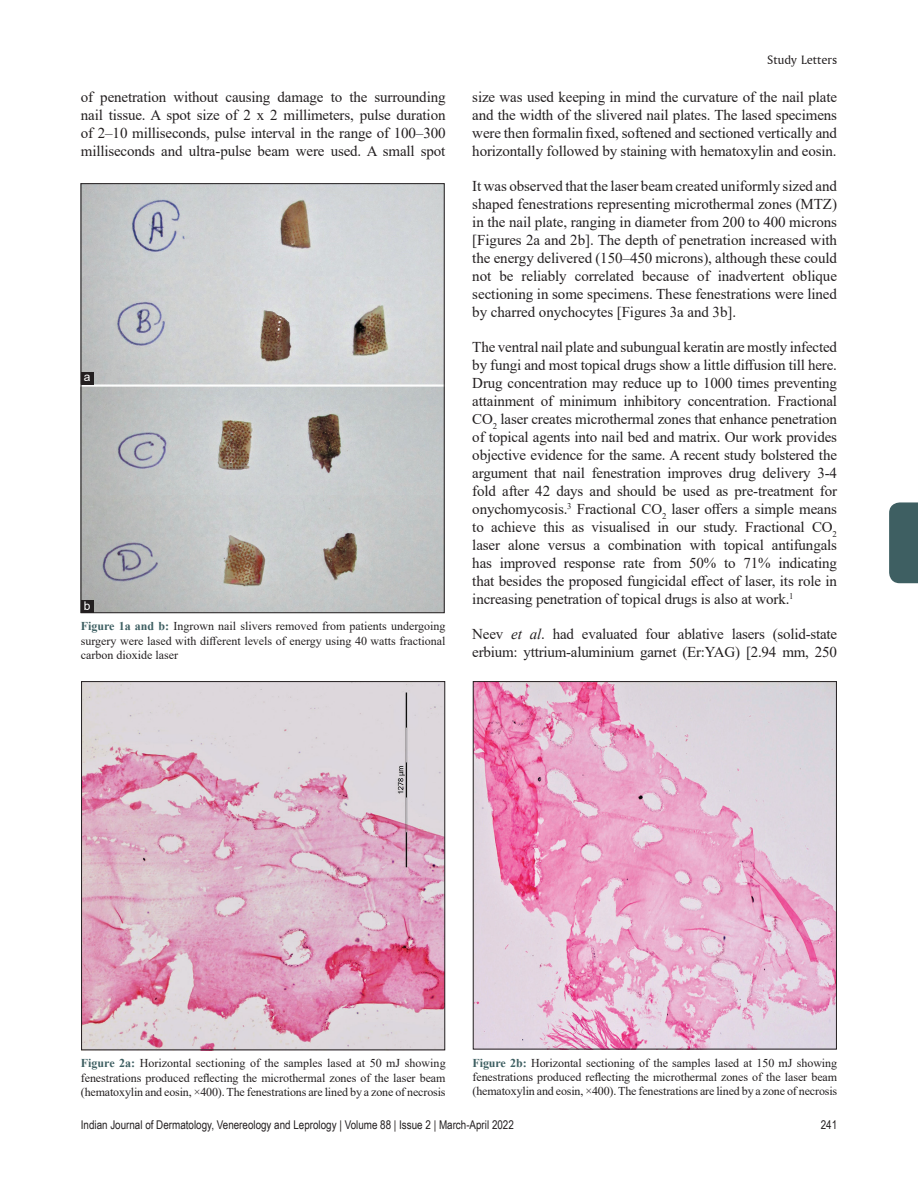
<style>
.page{position:relative;width:918px;height:1188px;background:#fff}
.page>*{position:absolute;margin:0;border:0;box-sizing:border-box;transform-origin:0 0}
.TX{font:15px/18px "Times New Roman";letter-spacing:-.01em;color:#231f20;text-align:justify}
.t1{font:12.75px "Amerigo BT Roman A";color:#231f20}
.FGC{font:12px/14.4px "Times New Roman";letter-spacing:-.01em;color:#231f20;text-align:justify}
.t2{font:12px "Arial Narrow";color:#231f20}
.LABEL{font:12px "Arial";color:#fff}
.s1{font-style:italic}
.s2{font-weight:700;color:#3e5f62}
</style>
<div class="page">
<div style="left:889px;top:502px;width:29px;height:81px;background:#3e5f62"></div>
<img style="left:83px;top:185px;width:359px;height:426px">
<div style="left:81px;top:372px;width:13px;height:13px;background:#231f20"></div>
<div style="left:81px;top:600px;width:13px;height:13px;background:#231f20"></div>
<img style="left:83px;top:683px;width:360px;height:365px">
<div style="left:81px;top:681px;width:364px;height:369px;border:1px solid #231f20"></div>
<img style="left:475px;top:683px;width:360px;height:364px">
<div style="left:473px;top:681px;width:364px;height:368px;border:1px solid #231f20"></div>
<p class="t1" style="left:767px;top:52px;width:71px">Study Letters</p>
<p class="TX" style="left:81px;top:88px;width:366px">of penetration without causing damage to the surrounding nail tissue. A spot size of 2 x 2 millimeters, pulse duration of 2–10 milliseconds, pulse interval in the range of 100–300 milliseconds and ultra-pulse beam were used. A small spot</p>
<p class="TX" style="left:472px;top:88px;width:366px">size was used keeping in mind the curvature of the nail plate and the width of the slivered nail plates. The lased specimens were then formalin fixed, softened and sectioned vertically and horizontally followed by staining with hematoxylin and eosin.</p>
<p class="TX" style="left:472px;top:177px;width:366px">It was observed that the laser beam created uniformly sized and shaped fenestrations representing microthermal zones (MTZ) in the nail plate, ranging in diameter from 200 to 400 microns [Figures 2a and 2b]. The depth of penetration increased with the energy delivered (150–450 microns), although these could not be reliably correlated because of inadvertent oblique sectioning in some specimens. These fenestrations were lined by charred onychocytes [Figures 3a and 3b].</p>
<p class="TX" style="left:472px;top:338px;width:366px">The ventral nail plate and subungual keratin are mostly infected by fungi and most topical drugs show a little diffusion till here.<br>Drug concentration may reduce up to 1000 times preventing attainment of minimum inhibitory concentration. Fractional CO<sub>2</sub> laser creates microthermal zones that enhance penetration of topical agents into nail bed and matrix. Our work provides objective evidence for the same. A recent study bolstered the argument that nail fenestration improves drug delivery 3-4 fold after 42 days and should be used as pre-treatment for onychomycosis.<sup>3</sup> Fractional CO<sub>2</sub> laser offers a simple means to achieve this as visualised in our study. Fractional CO<sub>2 </sub>laser alone versus a combination with topical antifungals has improved response rate from 50% to 71% indicating that besides the proposed fungicidal effect of laser, its role in increasing penetration of topical drugs is also at work.<sup>1</sup></p>
<p class="TX" style="left:472px;top:625px;width:366px">Neev <span class="s1">et al</span>. had evaluated four ablative lasers (solid-state erbium: yttrium-aluminium garnet (Er:YAG) [2.94 mm, 250</p>
<p class="LABEL" style="left:84px;top:369px;width:8px">a</p>
<p class="LABEL" style="left:84px;top:597px;width:8px">b</p>
<p class="FGC" style="left:81px;top:619px;width:366px"><span class="s2">Figure 1a and b:</span> Ingrown nail slivers removed from patients undergoing surgery were lased with different levels of energy using 40 watts fractional carbon dioxide laser</p>
<p class="FGC" style="left:81px;top:1056px;width:366px"><span class="s2">Figure 2a:</span> Horizontal sectioning of the samples lased at 50 mJ showing fenestrations produced reflecting the microthermal zones of the laser beam (hematoxylin and eosin, ×400). The fenestrations are lined by a zone of necrosis</p>
<p class="FGC" style="left:472px;top:1055px;width:366px"><span class="s2">Figure 2b:</span> Horizontal sectioning of the samples lased at 150 mJ showing fenestrations produced reflecting the microthermal zones of the laser beam (hematoxylin and eosin, ×400). The fenestrations are lined by a zone of necrosis</p>
<p class="t2" style="left:81px;top:1116px;width:435px">Indian Journal of Dermatology, Venereology and Leprology | Volume 88 | Issue 2 | March-April 2022</p>
<p class="t2" style="left:821px;top:1116px;width:18px">241</p>
</div>
